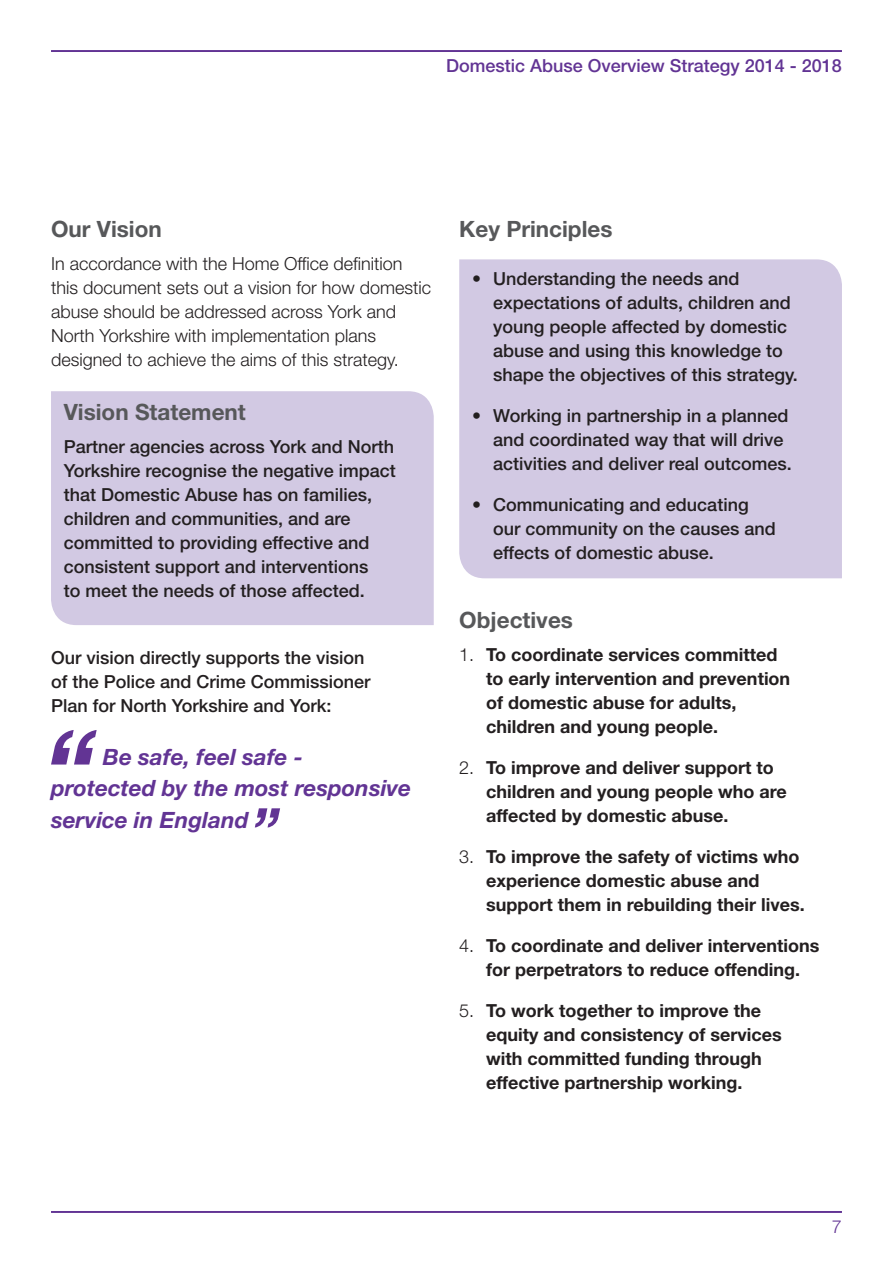
<style>
.page{position:relative;width:893px;height:1263px;background:#fff}
.page>*{position:absolute;margin:0;border:0;box-sizing:border-box;transform-origin:0 0}
.pull-out{font:italic 700 22.5px/31.5px "Helvetica Neue LT Std";color:#623494}
.header_02{font:700 22.5px "Helvetica Neue LT Std";color:#57585a}
.body{font:500 18px/24px "Helvetica Neue LT Std";color:#231f20}
.t1{font:700 18px/24px "Helvetica Neue LT Std";color:#231f20}
.body-2{font:300 18px/24px "Helvetica Neue LT Std";color:#231f20}
.t2{font:500 18px "Helvetica Neue LT Std";color:#623494}
.t3{font:300 18px "Helvetica Neue LT Std";color:#623494}
.s1{font-weight:300}
</style>
<div class="page">
<hr style="left:51px;top:50px;width:791px;height:2px;background:#623494">
<hr style="left:51px;top:1211px;width:791px;height:2px;background:#623494">
<div style="left:459px;top:259px;width:383px;height:319px;background:#d2c9e3"></div>
<div style="left:51px;top:391px;width:383px;height:234px;background:#d2c9e3"></div>
<svg style="left:51px;top:730px;width:46px;height:34px"></svg>
<svg style="left:255px;top:808px;width:25px;height:19px"></svg>
<p class="t2" style="left:446px;top:55px;width:397px">Domestic Abuse Overview Strategy 2014 - 2018</p>
<p class="header_02" style="left:51px;top:215px;width:112px">Our Vision</p>
<p class="body-2" style="left:51px;top:251px;width:382px">In accordance with the Home Office definition this document sets out a vision for how domestic abuse should be addressed across York and North Yorkshire with implementation plans designed to achieve the aims of this strategy.</p>
<p class="header_02" style="left:64px;top:398px;width:184px">Vision Statement</p>
<p class="body" style="left:64px;top:434px;width:334px">Partner agencies across York and North Yorkshire recognise the negative impact that Domestic Abuse has on families, children and communities, and are committed to providing effective and consistent support and interventions<br>to meet the needs of those affected.</p>
<p class="body" style="left:51px;top:645px;width:321px">Our vision directly supports the vision of the Police and Crime Commissioner<br>Plan for North Yorkshire and York:</p>
<p class="pull-out" style="left:51px;top:740px;width:362px;text-indent:52px">Be safe, feel safe - protected by the most responsive service in England</p>
<p class="header_02" style="left:459px;top:215px;width:155px">Key Principles</p>
<p class="body" style="left:493px;top:266px;width:306px;text-indent:-21px"><span class="s1">•</span> Understanding the needs and expectations of adults, children and young people affected by domestic abuse and using this knowledge to shape the objectives of this strategy.</p>
<p class="body" style="left:493px;top:403px;width:300px;text-indent:-21px"><span class="s1">•</span> Working in partnership in a planned and coordinated way that will drive activities and deliver real outcomes.</p>
<p class="body" style="left:493px;top:492px;width:284px;text-indent:-21px"><span class="s1">•</span> Communicating and educating our community on the causes and effects of domestic abuse.</p>
<p class="header_02" style="left:459px;top:606px;width:115px">Objectives</p>
<p class="t1" style="left:486px;top:642px;width:306px;text-indent:-27px"><span class="s1">1.</span> To coordinate services committed to early intervention and prevention of domestic abuse for adults, children and young people.</p>
<p class="t1" style="left:486px;top:755px;width:302px;text-indent:-27px"><span class="s1">2.</span> To improve and deliver support to children and young people who are affected by domestic abuse.</p>
<p class="t1" style="left:486px;top:844px;width:320px;text-indent:-27px"><span class="s1">3.</span> To improve the safety of victims who experience domestic abuse and support them in rebuilding their lives.</p>
<p class="t1" style="left:459px;top:933px;width:362px;text-align:center"><span class="s1">4.</span> To coordinate and deliver interventions for perpetrators to reduce offending.</p>
<p class="t1" style="left:486px;top:998px;width:297px;text-indent:-27px"><span class="s1">5.</span> To work together to improve the equity and consistency of services with committed funding through effective partnership working.</p>
<p class="t3" style="left:832px;top:1216px;width:12px">7</p>
</div>
